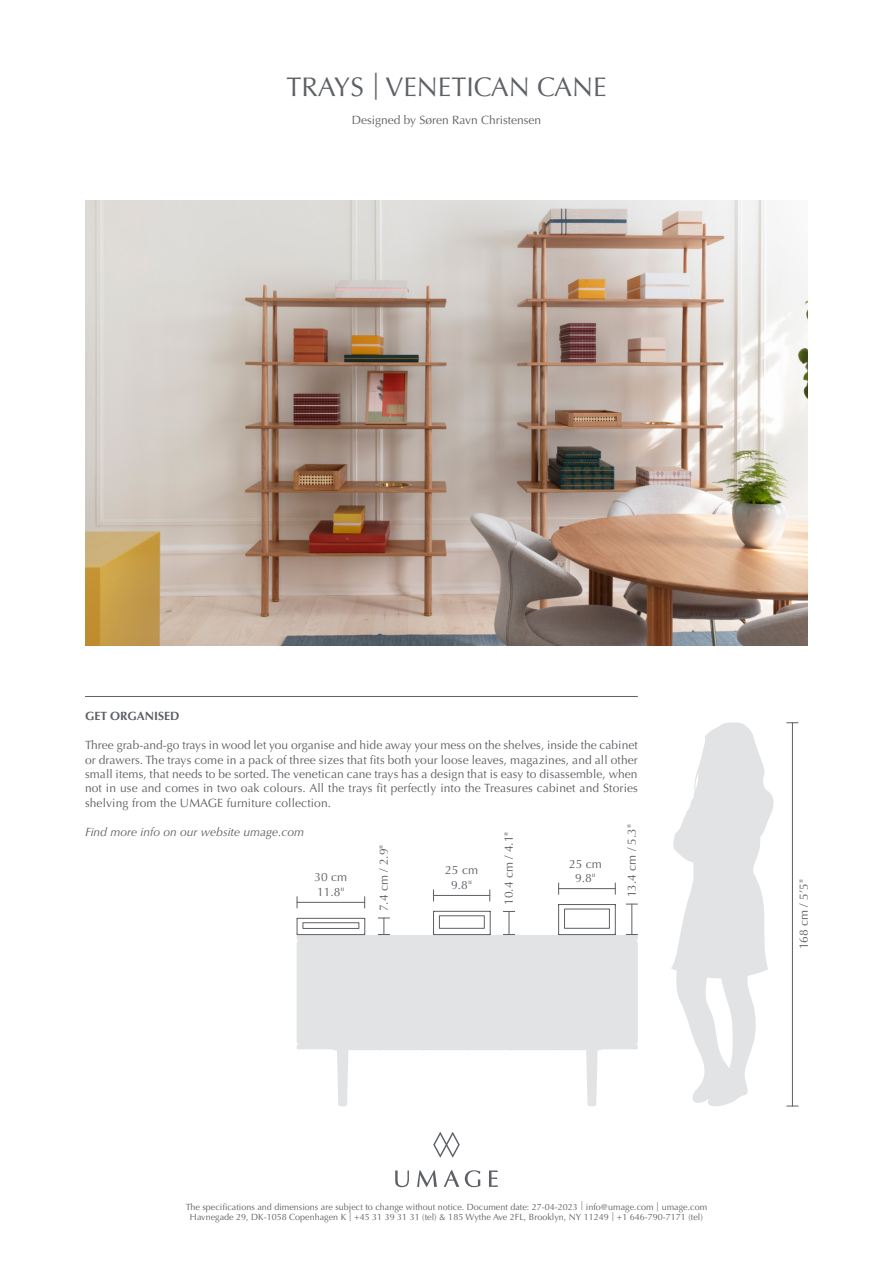
<style>
.page{position:relative;width:893px;height:1263px;background:#fff}
.page>*{position:absolute;margin:0;border:0;box-sizing:border-box;transform-origin:0 0}
.t1{font:27px "Optima LT Std";color:#5d6065}
.t2{font:12px/14.4px "Optima LT Std";color:#5d6065;text-align:center}
.t3{font:italic 12px "Optima LT Std";color:#5d6065}
.t4{font:700 12px "Optima LT Std";color:#5d6065}
.t5{font:9px/10.8px "Optima LT Std";color:#5d6065;text-align:center}
</style>
<div class="page">
<svg style="left:489px;top:1170px;width:9px;height:17px"></svg>
<svg style="left:433px;top:1132px;width:27px;height:25px"></svg>
<svg style="left:395px;top:1170px;width:14px;height:17px"></svg>
<svg style="left:417px;top:1170px;width:20px;height:17px"></svg>
<svg style="left:444px;top:1170px;width:15px;height:17px"></svg>
<svg style="left:465px;top:1170px;width:15px;height:17px"></svg>
<img style="left:85px;top:200px;width:723px;height:446px">
<hr style="left:792px;top:722px;width:1px;height:384px;background:#5d6065">
<svg style="left:786px;top:722px;width:12px;height:1px"></svg>
<svg style="left:786px;top:1106px;width:12px;height:1px"></svg>
<svg style="left:671px;top:722px;width:103px;height:385px"></svg>
<hr style="left:85px;top:696px;width:553px;height:1px;background:#5d6065">
<svg style="left:297px;top:935px;width:341px;height:171px;fill:#e2e3e4"></svg>
<hr style="left:433px;top:895px;width:57px;height:1px;background:#5d6065">
<svg style="left:503px;top:911px;width:12px;height:24px"></svg>
<hr style="left:558px;top:888px;width:58px;height:1px;background:#5d6065">
<svg style="left:615px;top:883px;width:1px;height:12px"></svg>
<hr style="left:631px;top:904px;width:1px;height:31px;background:#5d6065">
<svg style="left:626px;top:904px;width:12px;height:1px"></svg>
<hr style="left:297px;top:902px;width:68px;height:1px;background:#5d6065">
<svg style="left:378px;top:918px;width:12px;height:17px"></svg>
<svg style="left:433px;top:910px;width:58px;height:25px"></svg>
<svg style="left:558px;top:904px;width:58px;height:31px"></svg>
<svg style="left:296px;top:917px;width:69px;height:18px"></svg>
<h1 class="t1" style="left:286px;top:71px;width:322px">TRAYS | VENETICAN CANE</h1>
<p class="t2" style="left:352px;top:113px;width:191px">Designed by Søren Ravn Christensen</p>
<p class="t4" style="left:85px;top:709px;width:96px">GET ORGANISED</p>
<p class="t2" style="left:85px;top:738px;width:554px;text-align:justify">Three grab-and-go trays in wood let you organise and hide away your mess on the shelves, inside the cabinet or drawers. The trays come in a pack of three sizes that fits both your loose leaves, magazines, and all other small items, that needs to be sorted. The venetican cane trays has a design that is easy to disassemble, when not in use and comes in two oak colours. All the trays fit perfectly into the Treasures cabinet and Stories shelving from the UMAGE furniture collection.</p>
<p class="t3" style="left:85px;top:824px;width:221px">Find more info on our website umage.com</p>
<p class="t2" style="left:625px;top:897px;width:75px;rotate:-90deg">13.4 cm / 5.3"</p>
<p class="t2" style="left:502px;top:905px;width:75px;rotate:-90deg">10.4 cm / 4.1"</p>
<p class="t2" style="left:377px;top:911px;width:68px;rotate:-90deg">7.4 cm / 2.9"</p>
<p class="t2" style="left:569px;top:856px;width:34px">25 cm<br>9.8"</p>
<p class="t2" style="left:445px;top:863px;width:34px">25 cm<br>9.8"</p>
<p class="t2" style="left:315px;top:870px;width:34px;text-align:left">30 cm<br>11.8"</p>
<p class="t2" style="left:797px;top:949px;width:72px;rotate:-90deg">168 cm / 5’5"</p>
<p class="t5" style="left:186px;top:1201px;width:523px">The specifications and dimensions are subject to change without notice. Document date: 27-04-2023 | info@umage.com | umage.com<br>Havnegade 29, DK-1058 Copenhagen K | +45 31 39 31 31 (tel) &amp; 185 Wythe Ave 2FL, Brooklyn, NY 11249 | +1 646-790-7171 (tel)</p>
</div>
